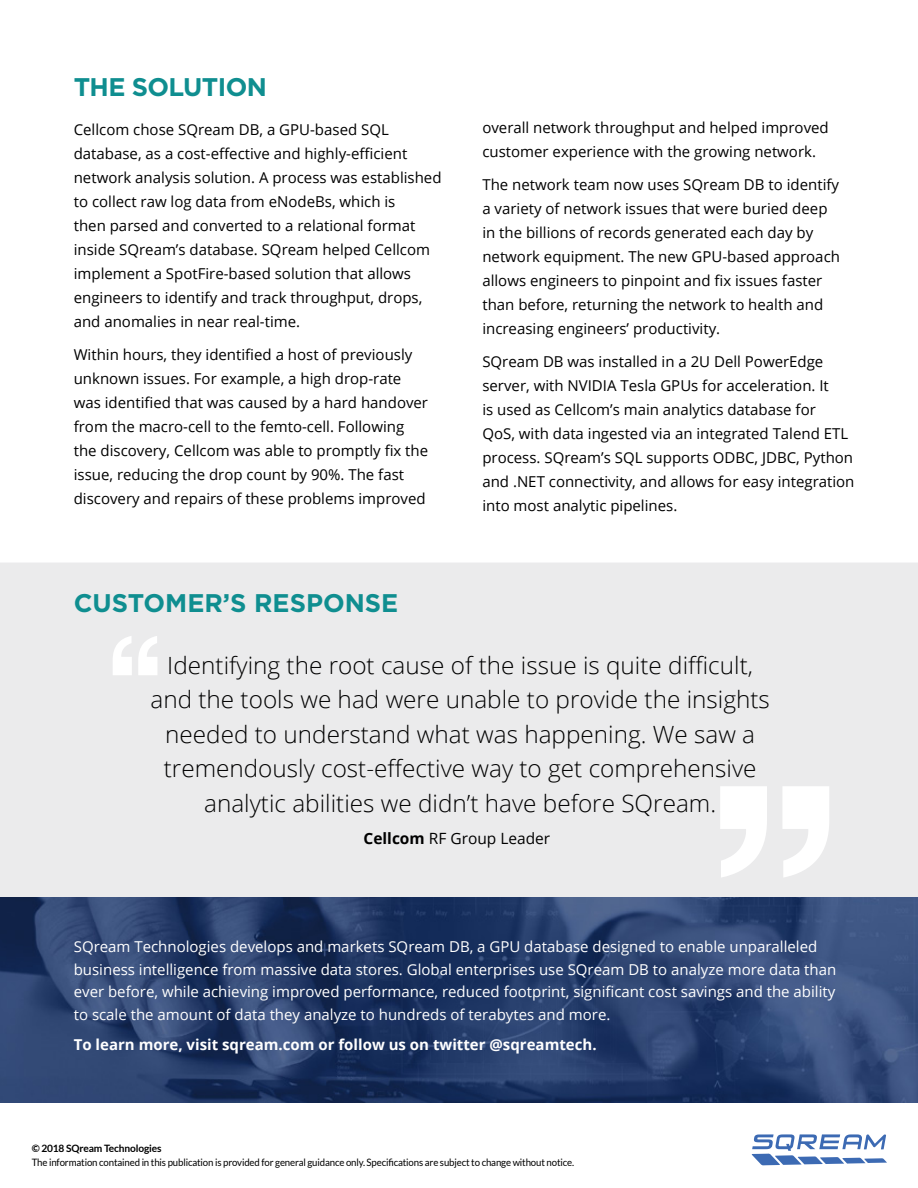
<style>
.page{position:relative;width:918px;height:1188px;background:#fff}
.page>*{position:absolute;margin:0;border:0;box-sizing:border-box;transform-origin:0 0}
.t1{font:700 25.5px "Gotham";color:#0f8e90}
.t2{font:300 23.7px/34.5px "Open Sans";color:#000;text-align:center}
.t3{font:15.45px "Open Sans";color:#000}
.t4{font:15px/24px "Open Sans";color:#000}
.t5{font:15px/22.5px "Open Sans";color:#fff}
.t6{font:700 15px "Open Sans";color:#fff}
.t7{font:10.2px "Lato";letter-spacing:-.015em;color:#000;scale:.95 1}
.t8{font:700 10.2px "Lato";letter-spacing:-.015em;color:#000}
.s1{font-weight:700}
</style>
<div class="page">
<div style="left:0;top:563px;width:918px;height:335px;background:#ebebec"></div>
<img style="left:0;top:898px;width:918px;height:205px">
<svg style="left:752px;top:1134px;width:135px;height:31px"></svg>
<svg style="left:720px;top:786px;width:109px;height:92px"></svg>
<svg style="left:113px;top:636px;width:44px;height:39px"></svg>
<h1 class="t1" style="left:74px;top:73px;width:77px">THE SOL</h1>
<h1 class="t1" style="left:183px;top:73px;width:63px">UTION</h1>
<p class="t4" style="left:74px;top:118px;width:369px">Cellcom chose SQream DB, a GPU-based SQL database, as a cost-effective and highly-efficient network analysis solution. A process was established to collect raw log data from eNodeBs, which is<br>then parsed and converted to a relational format inside SQream’s database. SQream helped Cellcom implement a SpotFire-based solution that allows engineers to identify and track throughput, drops, and anomalies in near real-time.</p>
<p class="t4" style="left:74px;top:343px;width:356px">Within hours, they identified a host of previously unknown issues. For example, a high drop-rate was identified that was caused by a hard handover from the macro-cell to the femto-cell. Following the discovery, Cellcom was able to promptly fix the issue, reducing the drop count by 90%. The fast discovery and repairs of these problems improved</p>
<h1 class="t1" style="left:74px;top:588px;width:322px">CUSTOMER’S RESPONSE</h1>
<p class="t4" style="left:482px;top:116px;width:348px">overall network throughput and helped improved customer experience with the growing network.</p>
<p class="t4" style="left:482px;top:173px;width:359px">The network team now uses SQream DB to identify a variety of network issues that were buried deep in the billions of records generated each day by network equipment. The new GPU-based approach allows engineers to pinpoint and fix issues faster than before, returning the network to health and increasing engineers’ productivity.</p>
<p class="t4" style="left:482px;top:350px;width:374px">SQream DB was installed in a 2U Dell PowerEdge server, with NVIDIA Tesla GPUs for acceleration. It<br>is used as Cellcom’s main analytics database for<br>QoS, with data ingested via an integrated Talend ETL process. SQream’s SQL supports ODBC, JDBC, Python and .NET connectivity, and allows for easy integration into most analytic pipelines.</p>
<p class="t2" style="left:150px;top:647px;width:621px">Identifying the root cause of the issue is quite difficult, and the tools we had were unable to provide the insights needed to understand what was happening. We saw a tremendously cost-effective way to get comprehensive analytic abilities we didn’t have before SQream.</p>
<p class="t3" style="left:364px;top:828px;width:188px"><span class="s1">Cellcom</span> RF Group Leader</p>
<p class="t5" style="left:74px;top:935px;width:764px">SQream Technologies develops and markets SQream DB, a GPU database designed to enable unparalleled business intelligence from massive data stores. Global enterprises use SQream DB to analyze more data than ever before, while achieving improved performance, reduced footprint, significant cost savings and the ability to scale the amount of data they analyze to hundreds of terabytes and more.</p>
<p class="t6" style="left:74px;top:1034px;width:524px">To learn more, visit sqream.com or follow us on twitter @sqreamtech.</p>
<p class="t8" style="left:32px;top:1143px;width:131px">© 2018 SQream Technologies</p>
<p class="t7" style="left:32px;top:1157px;width:572px">The information contained in this publication is provided for general guidance only. Specifications are subject to change without notice.</p>
</div>
